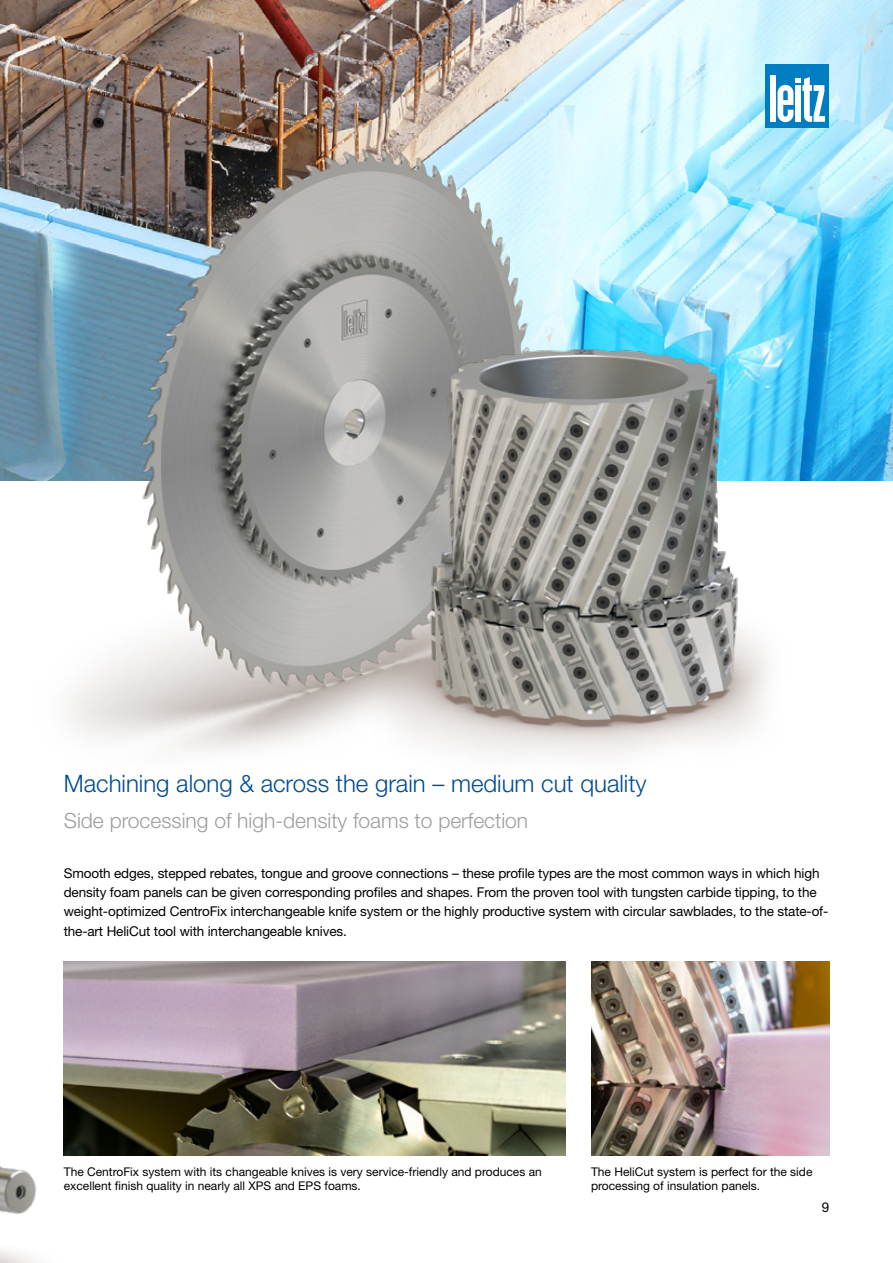
<style>
.page{position:relative;width:893px;height:1263px;background:#fff}
.page>*{position:absolute;margin:0;border:0;box-sizing:border-box;transform-origin:0 0}
.t1{font:300 24px "Helvetica Neue LT Pro";color:#004b93}
.t2{font:300 21px "Helvetica Neue LT Pro";color:#9c9e9f}
.t3{font:13.5px/19.2px "Helvetica Neue LT Pro";letter-spacing:-.01em;color:#000}
.t4{font:12px/14.4px "Helvetica Neue LT Pro";color:#000}
</style>
<div class="page">
<img style="left:0;top:961px;width:117px;height:302px">
<img style="left:0;top:0;width:893px;height:480px">
<div style="left:765px;top:64px;width:64px;height:64px;background:#007cc0"></div>
<div style="left:770px;top:75px;width:6px;height:47px;background:#fff"></div>
<svg style="left:777px;top:77px;width:48px;height:45px"></svg>
<img style="left:0;top:35px;width:714px;height:717px">
<img style="left:316px;top:262px;width:550px;height:495px">
<img style="left:64px;top:962px;width:502px;height:193px">
<img style="left:591px;top:962px;width:238px;height:193px">
<h1 class="t1" style="left:64px;top:769px;width:584px">Machining along &amp; across the grain – medium cut quality</h1>
<h2 class="t2" style="left:64px;top:808px;width:466px">Side processing of high-density foams to perfection</h2>
<p class="t3" style="left:64px;top:863px;width:766px">Smooth edges, stepped rebates, tongue and groove connections – these profile types are the most common ways in which high density foam panels can be given corresponding profiles and shapes. From the proven tool with tungsten carbide tipping, to the weight-optimized CentroFix interchangeable knife system or the highly productive system with circular sawblades, to the state-of&shy;the-art HeliCut tool with interchangeable knives.</p>
<p class="t4" style="left:64px;top:1164px;width:480px">The CentroFix system with its changeable knives is very service-friendly and produces an excellent finish quality in nearly all XPS and EPS foams.</p>
<p class="t4" style="left:591px;top:1164px;width:223px">The HeliCut system is perfect for the side processing of insulation panels.</p>
<p class="t3" style="left:822px;top:1197px;width:9px">9</p>
</div>
